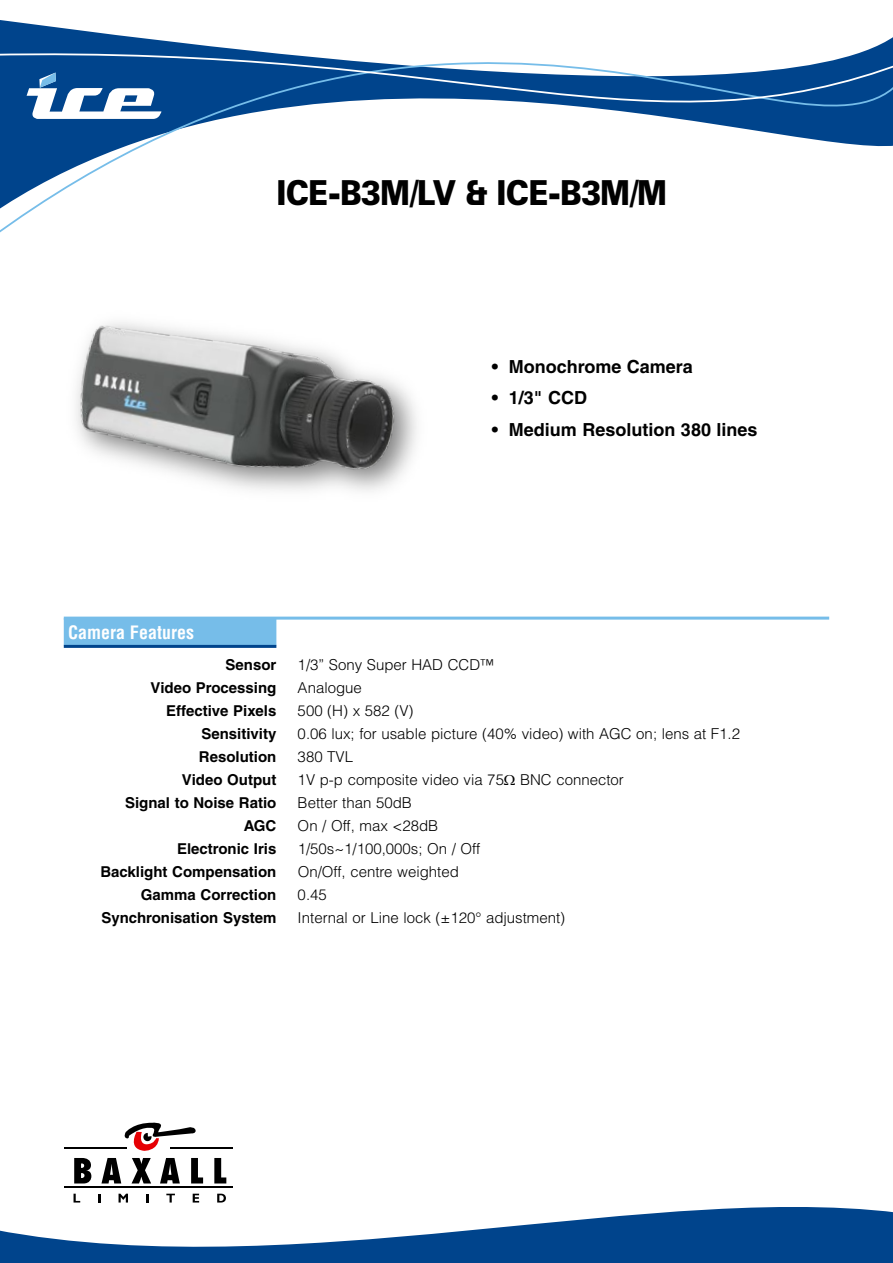
<style>
.page{position:relative;width:893px;height:1263px;background:#fff}
.page>*{position:absolute;margin:0;border:0;box-sizing:border-box;transform-origin:0 0}
.t1{font:900 34.5px "Zurich BT";letter-spacing:-.025em;color:#000;scale:.88 1}
.t2{font:700 18px "Helvetica";color:#000}
.t3{font:700 condensed 18px "Helvetica";color:#fff}
.t4{font:300 15px "Helvetica";color:#000}
.t5{font:700 15px "Helvetica";color:#000}
</style>
<div class="page">
<svg style="left:124px;top:1122px;width:72px;height:29px"></svg>
<svg style="left:74px;top:1158px;width:17px;height:16px"></svg>
<svg style="left:103px;top:1158px;width:17px;height:16px"></svg>
<svg style="left:132px;top:1158px;width:19px;height:16px"></svg>
<svg style="left:162px;top:1158px;width:16px;height:16px"></svg>
<svg style="left:191px;top:1158px;width:7px;height:16px"></svg>
<svg style="left:214px;top:1158px;width:8px;height:16px"></svg>
<hr style="left:64px;top:1147px;width:62px;height:1px;background:#000">
<hr style="left:170px;top:1147px;width:62px;height:1px;background:#000">
<svg style="left:0;top:20px;width:893px;height:213px"></svg>
<svg style="left:0;top:45px;width:893px;height:115px"></svg>
<svg style="left:27px;top:73px;width:134px;height:46px"></svg>
<hr style="left:64px;top:617px;width:765px;height:3px;background:#76bde9">
<svg style="left:0;top:1174px;width:893px;height:89px"></svg>
<div style="left:64px;top:618px;width:212px;height:27px;background:#76bde9"></div>
<hr style="left:64px;top:645px;width:212px;height:3px;background:#00448c">
<img style="left:76px;top:322px;width:337px;height:169px">
<h1 class="t1" style="left:276px;top:172px;width:445px">ICE-B3M/LV &amp; ICE-B3M/M</h1>
<p class="t3" style="left:68px;top:621px;width:127px">Camera Features</p>
<p class="t2" style="left:492px;top:355px;width:203px">• Monochrome Camera</p>
<p class="t2" style="left:492px;top:387px;width:97px">• 1/3" CCD</p>
<p class="t2" style="left:492px;top:418px;width:267px">• Medium Resolution 380 lines</p>
<p class="t5" style="left:226px;top:656px;width:52px">Sensor</p>
<p class="t4" style="left:298px;top:655px;width:198px">1/3” Sony Super HAD CCD™</p>
<p class="t5" style="left:150px;top:678px;width:128px">Video Processing</p>
<p class="t4" style="left:298px;top:678px;width:66px">Analogue</p>
<p class="t5" style="left:166px;top:702px;width:112px">Effective Pixels</p>
<p class="t4" style="left:298px;top:701px;width:117px">500 (H) x 582 (V)</p>
<p class="t5" style="left:201px;top:725px;width:77px">Sensitivity</p>
<p class="t4" style="left:298px;top:724px;width:444px">0.06 lux; for usable picture (40% video) with AGC on; lens at F1.2</p>
<p class="t5" style="left:199px;top:748px;width:79px">Resolution</p>
<p class="t4" style="left:298px;top:747px;width:57px">380 TVL</p>
<p class="t5" style="left:182px;top:771px;width:96px">Video Output</p>
<p class="t4" style="left:298px;top:770px;width:328px">1V p-p composite video via 75 BNC connector</p>
<p class="t5" style="left:125px;top:794px;width:153px">Signal to Noise Ratio</p>
<p class="t4" style="left:298px;top:793px;width:116px">Better than 50dB</p>
<p class="t5" style="left:244px;top:817px;width:34px">AGC</p>
<p class="t4" style="left:298px;top:816px;width:142px">On / Off, max &lt;28dB</p>
<p class="t5" style="left:177px;top:840px;width:101px">Electronic Iris</p>
<p class="t4" style="left:298px;top:839px;width:184px">1/50s~1/100,000s; On / Off</p>
<p class="t5" style="left:100px;top:863px;width:177px">Backlight Compensation</p>
<p class="t4" style="left:298px;top:862px;width:163px">On/Off, centre weighted</p>
<p class="t5" style="left:141px;top:886px;width:137px">Gamma Correction</p>
<p class="t4" style="left:298px;top:885px;width:31px">0.45</p>
<p class="t5" style="left:101px;top:909px;width:177px">Synchronisation System</p>
<p class="t4" style="left:298px;top:908px;width:269px">Internal or Line lock (±120° adjustment)</p>
</div>
